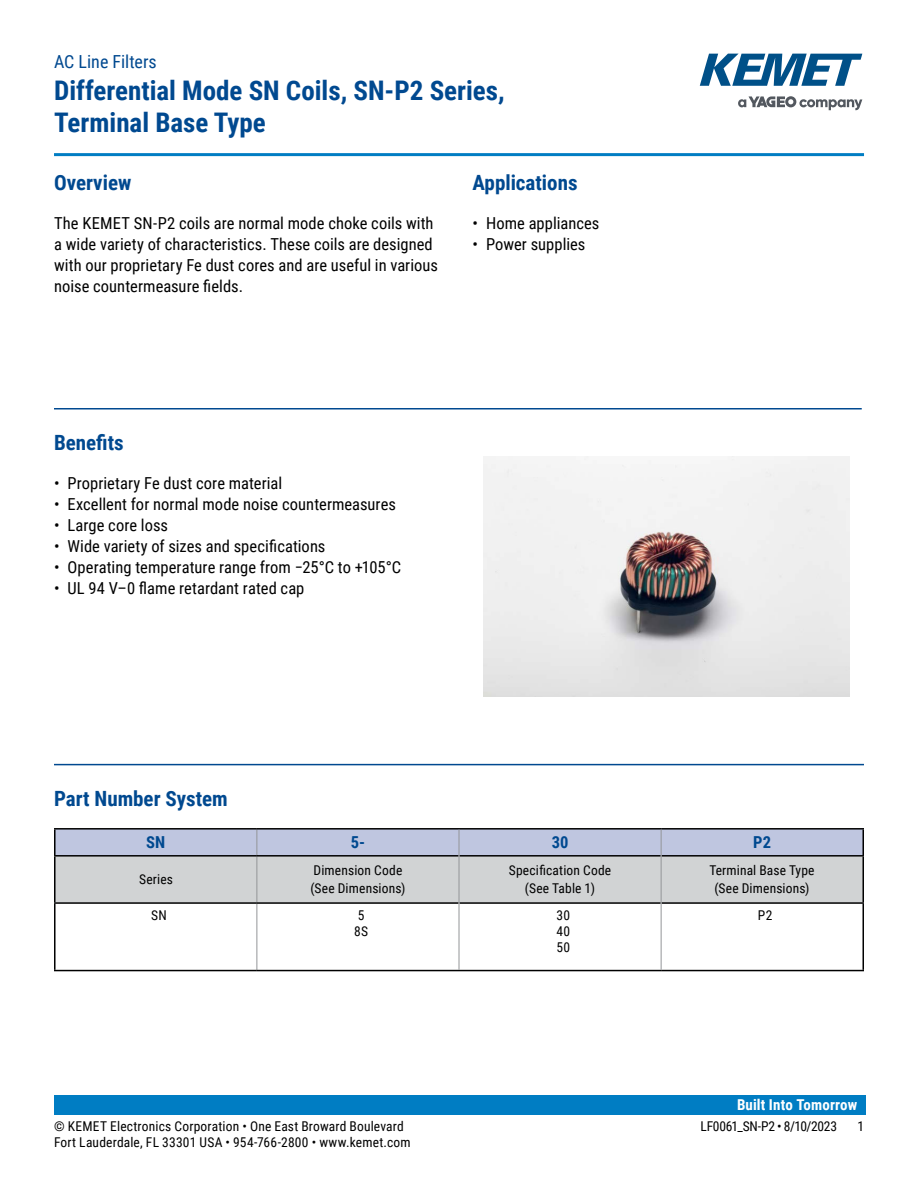
<style>
.page{position:relative;width:918px;height:1188px;background:#fff}
.page>*{position:absolute;margin:0;border:0;box-sizing:border-box;transform-origin:0 0}
.t1{font:700 27px/32.4px "Roboto Condensed";color:#004990}
.t2{font:700 21px "Roboto Condensed";color:#004990}
.t3{font:18px "Roboto Condensed";color:#004990}
.t4{font:16.5px/21px "Roboto Condensed";letter-spacing:.005em;color:#000}
.t5{font:700 16.5px "Roboto Condensed";color:#004990}
.t6{font:700 15px "Roboto Condensed";letter-spacing:.01em;color:#fff}
.t7{font:13.5px/18px "Roboto Condensed";letter-spacing:.015em;color:#000}
.t8{font:13.5px "Roboto Condensed";letter-spacing:-.02em;color:#000}
</style>
<div class="page">
<svg style="left:738px;top:96px;width:124px;height:14px"></svg>
<svg style="left:700px;top:54px;width:162px;height:32px"></svg>
<hr style="left:54px;top:153px;width:810px;height:3px;background:#007dc3">
<div style="left:54px;top:1095px;width:811px;height:20px;background:#007dc3"></div>
<hr style="left:54px;top:408px;width:808px;height:2px;background:#004990">
<hr style="left:54px;top:764px;width:810px;height:1px;background:#004990">
<hr style="left:54px;top:902px;width:203px;height:2px;background:#000">
<hr style="left:662px;top:902px;width:202px;height:2px;background:#000">
<hr style="left:54px;top:857px;width:2px;height:45px;background:#000">
<hr style="left:862px;top:857px;width:2px;height:45px;background:#000">
<hr style="left:54px;top:904px;width:2px;height:66px;background:#000">
<hr style="left:862px;top:904px;width:2px;height:66px;background:#000">
<hr style="left:54px;top:970px;width:203px;height:1px;background:#000">
<hr style="left:661px;top:970px;width:203px;height:1px;background:#000">
<hr style="left:54px;top:828px;width:203px;height:2px;background:#000">
<hr style="left:54px;top:830px;width:2px;height:25px;background:#000">
<hr style="left:257px;top:828px;width:202px;height:2px;background:#000">
<hr style="left:459px;top:828px;width:202px;height:2px;background:#000">
<hr style="left:661px;top:828px;width:203px;height:2px;background:#000">
<hr style="left:862px;top:830px;width:2px;height:25px;background:#000">
<hr style="left:54px;top:855px;width:203px;height:2px;background:#000">
<hr style="left:662px;top:855px;width:202px;height:2px;background:#000">
<svg style="left:55px;top:829px;width:808px;height:142px"></svg>
<hr style="left:459px;top:856px;width:1px;height:47px;background:#939598">
<hr style="left:661px;top:856px;width:1px;height:47px;background:#939598">
<hr style="left:459px;top:903px;width:1px;height:67px;background:#939598">
<hr style="left:661px;top:903px;width:1px;height:67px;background:#939598">
<img style="left:483px;top:457px;width:367px;height:240px">
<p class="t3" style="left:54px;top:48px;width:104px">AC Line Filters</p>
<h1 class="t1" style="left:54px;top:73px;width:452px">Differential Mode SN Coils, SN-P2 Series,<br>Terminal Base Type</h1>
<p class="t2" style="left:54px;top:168px;width:79px">Overview</p>
<p class="t4" style="left:54px;top:212px;width:385px">The KEMET SN-P2 coils are normal mode choke coils with a wide variety of characteristics. These coils are designed with our proprietary Fe dust cores and are useful in various noise countermeasure fields.</p>
<p class="t2" style="left:473px;top:168px;width:107px">Applications</p>
<p class="t4" style="left:473px;top:212px;width:128px">• Home appliances</p>
<p class="t4" style="left:473px;top:234px;width:114px">• Power supplies</p>
<p class="t2" style="left:54px;top:428px;width:71px">Benefits</p>
<p class="t4" style="left:54px;top:472px;width:230px">• Proprietary Fe dust core material</p>
<p class="t4" style="left:54px;top:493px;width:343px">• Excellent for normal mode noise countermeasures</p>
<p class="t4" style="left:54px;top:514px;width:116px">• Large core loss</p>
<p class="t4" style="left:54px;top:535px;width:273px">• Wide variety of sizes and specifications</p>
<p class="t4" style="left:54px;top:556px;width:349px">• Operating temperature range from −25°C to +105°C</p>
<p class="t4" style="left:54px;top:577px;width:252px">• UL 94 V–0 flame retardant rated cap</p>
<p class="t2" style="left:54px;top:784px;width:175px">Part Number System</p>
<p class="t5" style="left:146px;top:831px;width:21px">SN</p>
<p class="t5" style="left:351px;top:831px;width:16px">5-</p>
<p class="t5" style="left:552px;top:831px;width:18px">30</p>
<p class="t5" style="left:753px;top:831px;width:19px">P2</p>
<p class="t7" style="left:139px;top:870px;width:35px">Series</p>
<p class="t7" style="left:310px;top:861px;width:97px">Dimension Code (See Dimensions)</p>
<p class="t7" style="left:509px;top:861px;width:104px;text-align:center">Specification Code (See Table 1)</p>
<p class="t7" style="left:709px;top:861px;width:107px;text-align:center">Terminal Base Type (See Dimensions)</p>
<p class="t7" style="left:151px;top:906px;width:17px">SN</p>
<p class="t7" style="left:354px;top:907px;width:16px;line-height:16.2px">5<br>8S</p>
<p class="t7" style="left:556px;top:907px;width:15px;line-height:16.2px;text-align:justify">30<br>40<br>50</p>
<p class="t7" style="left:758px;top:906px;width:16px">P2</p>
<p class="t6" style="left:737px;top:1094px;width:122px">Built Into Tomorrow</p>
<p class="t7" style="left:54px;top:1116px;width:351px">© KEMET Electronics Corporation • One East Broward Boulevard</p>
<p class="t8" style="left:701px;top:1116px;width:138px">LF0061_SN-P2 • 8/10/2023</p>
<p class="t7" style="left:857px;top:1116px;width:8px">1</p>
<p class="t7" style="left:54px;top:1133px;width:358px">Fort Lauderdale, FL 33301 USA • 954-766-2800 • www.kemet.com</p>
</div>
